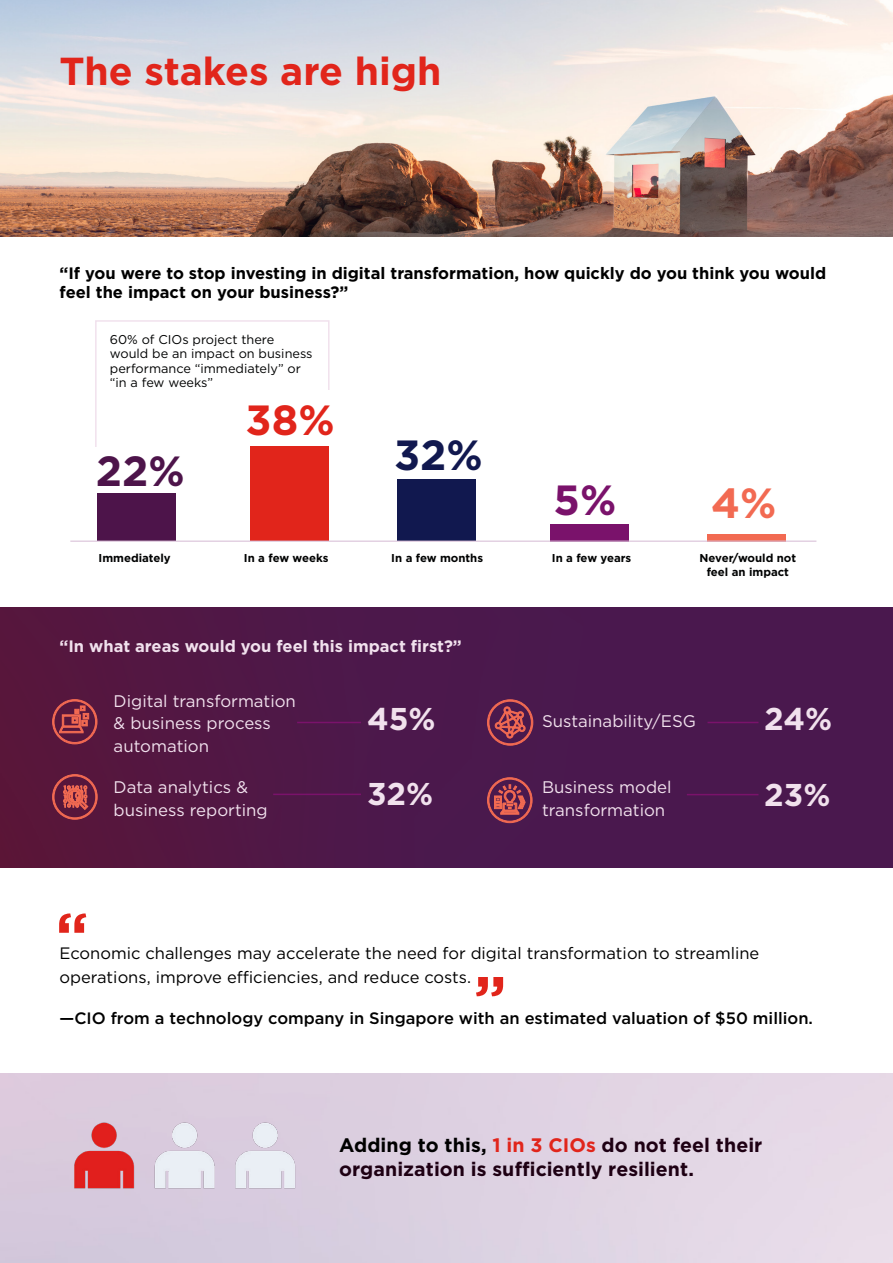
<style>
.page{position:relative;width:893px;height:1263px;background:#fff}
.page>*{position:absolute;margin:0;border:0;box-sizing:border-box;transform-origin:0 0}
.t1{font:700 60px "Gotham";color:#e1251b}
.t2{font:700 42.15px "Gotham";color:#e1251b}
.t3{font:700 42.15px "Gotham";color:#4d144a}
.t4{font:700 42.15px "Gotham";color:#11184f}
.t5{font:700 42.15px "Gotham";color:#7a126b}
.t6{font:700 42.15px "Gotham";color:#f26a52}
.t7{font:700 39px "Gotham";color:#e1251b}
.t8{font:700 31.5px "Gotham";color:#f1e1ed}
.t9{font:700 19.5px/24px "Gotham";color:#1e0013}
.t10{font:16.8px/22.5px "Gotham";color:#f1e1ed}
.t11{font:16.5px/24px "Gotham";color:#000}
.t12{font:700 16.5px/19.5px "Gotham";color:#000}
.t13{font:500 16.5px "Gotham";color:#000}
.t14{font:700 16.5px "Gotham";color:#f1e1ed}
.t15{font:12.75px/14.2px "Gotham";color:#010202}
.t16{font:700 11.4px/13.6px "Gotham";color:#010202;text-align:center}
.s1{color:#000}
.s2{color:#e1251b}
</style>
<div class="page">
<img style="left:0;top:608px;width:893px;height:259px">
<div style="left:95px;top:320px;width:235px;height:185px;border:2px solid #f1e1ed"></div>
<div style="left:71px;top:447px;width:179px;height:76px;background:#fff"></div>
<div style="left:239px;top:390px;width:126px;height:133px;background:#fff"></div>
<img style="left:0;top:0;width:893px;height:236px">
<div style="left:250px;top:446px;width:79px;height:95px;background:#e1251b"></div>
<div style="left:397px;top:479px;width:79px;height:62px;background:#11184f"></div>
<div style="left:97px;top:494px;width:79px;height:47px;background:#4d144a"></div>
<div style="left:550px;top:524px;width:79px;height:17px;background:#7a126b"></div>
<div style="left:707px;top:534px;width:79px;height:7px;background:#f26a52"></div>
<hr style="left:70px;top:541px;width:746px;height:1px;background:#d9c1d8">
<svg style="left:52px;top:699px;width:45px;height:45px"></svg>
<hr style="left:297px;top:722px;width:64px;height:1px;background:#7a126b">
<hr style="left:273px;top:794px;width:88px;height:1px;background:#7a126b">
<hr style="left:687px;top:794px;width:71px;height:1px;background:#7a126b">
<hr style="left:707px;top:722px;width:51px;height:1px;background:#7a126b">
<img style="left:56px;top:1113px;width:254px;height:89px">
<svg style="left:487px;top:777px;width:45px;height:46px"></svg>
<svg style="left:487px;top:699px;width:46px;height:46px"></svg>
<svg style="left:52px;top:774px;width:46px;height:46px"></svg>
<h3 class="t7" style="left:60px;top:46px;width:383px">The stakes are high</h3>
<p class="t12" style="left:60px;top:263px;width:768px">“If you were to stop investing in digital transformation, how quickly do you think you would feel the impact on your business?”</p>
<p class="t15" style="left:110px;top:332px;width:204px">60% of CIOs project there would be an impact on business performance “immediately” or “in a few weeks”</p>
<h2 class="t3" style="left:96px;top:443px;width:90px">22%</h2>
<h2 class="t2" style="left:246px;top:392px;width:91px">38%</h2>
<h2 class="t4" style="left:394px;top:427px;width:90px">32%</h2>
<p class="t16" style="left:99px;top:551px;width:74px">Immediately</p>
<p class="t16" style="left:244px;top:551px;width:86px">In a few weeks</p>
<p class="t16" style="left:391px;top:551px;width:93px">In a few months</p>
<p class="t14" style="left:60px;top:635px;width:404px">“In what areas would you feel this impact first?”</p>
<h2 class="t5" style="left:553px;top:472px;width:64px">5%</h2>
<h2 class="t6" style="left:711px;top:475px;width:67px">4%</h2>
<p class="t16" style="left:552px;top:551px;width:81px">In a few years</p>
<p class="t16" style="left:699px;top:551px;width:98px">Never/would not feel an impact</p>
<p class="t10" style="left:114px;top:689px;width:184px">Digital transformation &amp; business process automation</p>
<p class="t10" style="left:114px;top:776px;width:156px">Data analytics &amp; business reporting</p>
<h1 class="t1" style="left:56px;top:895px;width:34px">“</h1>
<h3 class="t8" style="left:367px;top:697px;width:70px">45%</h3>
<h3 class="t8" style="left:764px;top:698px;width:69px">24%</h3>
<p class="t10" style="left:542px;top:710px;width:155px">Sustainability/ESG</p>
<p class="t10" style="left:542px;top:776px;width:131px">Business model transformation</p>
<h3 class="t8" style="left:367px;top:773px;width:68px">32%</h3>
<h3 class="t8" style="left:764px;top:774px;width:68px">23%</h3>
<p class="t11" style="left:60px;top:941px;width:701px">Economic challenges may accelerate the need for digital transformation to streamline operations, improve efficiencies, and reduce costs.</p>
<p class="t13" style="left:60px;top:1007px;width:755px">—CIO from a technology company in Singapore with an estimated valuation of $50 million.</p>
<h1 class="t1" style="left:474px;top:958px;width:34px">”</h1>
<p class="t9" style="left:339px;top:1133px;width:425px"><span class="s1">Adding to this,</span> <span class="s2">1 in 3 CIOs</span> do not feel their organization is sufficiently resilient.</p>
</div>
